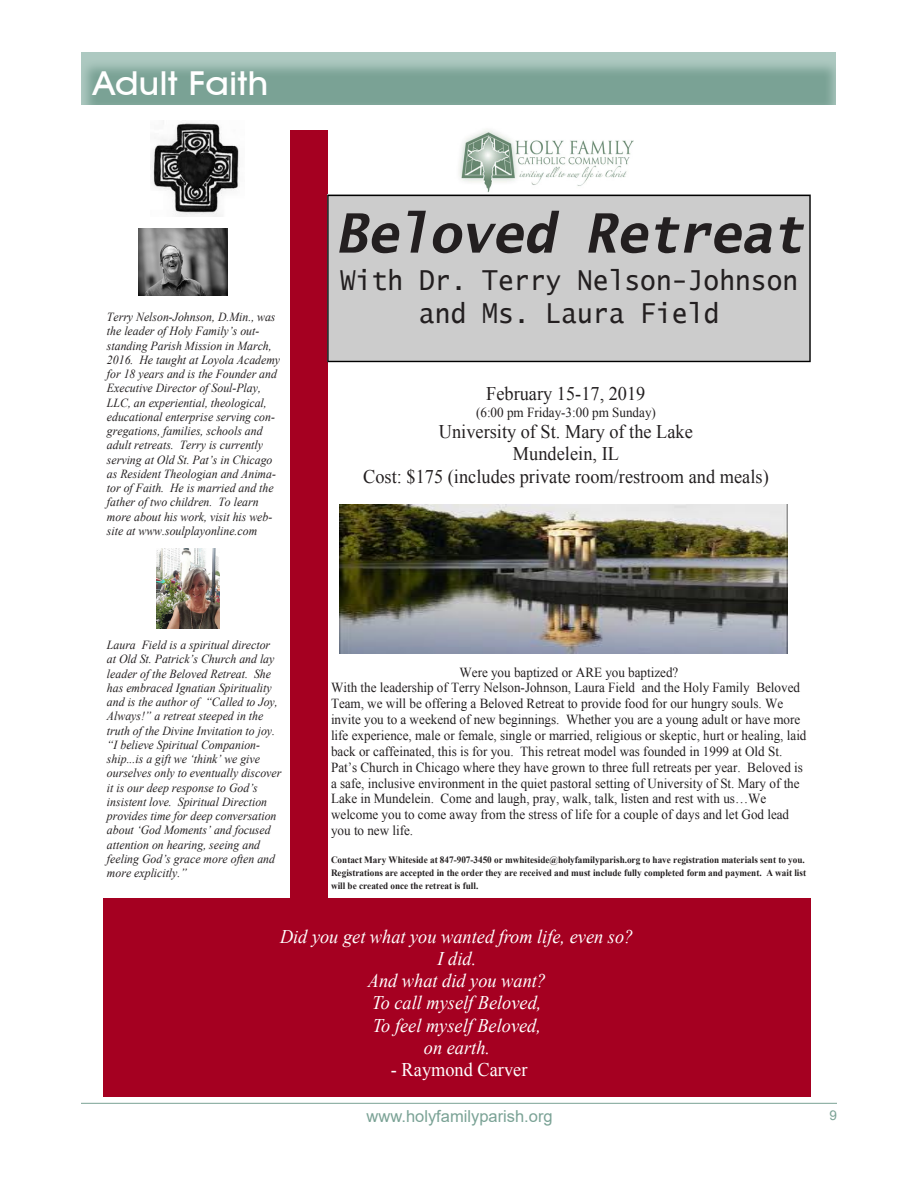
<style>
.page{position:relative;width:918px;height:1188px;background:#fff}
.page>*{position:absolute;margin:0;border:0;box-sizing:border-box;transform-origin:0 0}
.t1{font:italic 700 54.3px "Lucida Sans Typewriter";color:#231f20;scale:.95 1}
.t2{font:500 33px "Avant Garde IT Cby BT";letter-spacing:.01em;color:#fff;scale:1.1 1}
.t3{font:27.6px/32.4px "Lucida Sans Typewriter";color:#231f20;text-align:center;scale:.95 1}
.t4{font:italic 19.2px/22.2px "Times New Roman";color:#fff;text-align:center;scale:.95 1}
.t5{font:19.2px/22.2px "Times New Roman";color:#231f20;text-align:center;scale:.95 1}
.t6{font:19.2px "Times New Roman";color:#fff;scale:.95 1}
.t7{font:16.5px "Arial";color:#7aa295}
.t8{font:13.8px/15.9px "Times New Roman";color:#231f20;scale:.95 1}
.t9{font:13.5px "Arial";color:#7aa295}
.t10{font:italic 12.45px/14.2px "Times New Roman";color:#231f20;scale:.95 1}
.t11{font:700 9.75px/12.8px "Times New Roman";color:#231f20;scale:.95 1}
</style>
<div class="page">
<hr style="left:81px;top:1103px;width:756px;height:1px;background:#7aa295">
<div style="left:66px;top:39px;width:771px;height:67px;background:#fff;opacity:.96"></div>
<div style="left:103px;top:898px;width:708px;height:199px;background:#a50021"></div>
<div style="left:290px;top:130px;width:38px;height:768px;background:#a50021"></div>
<div style="left:327px;top:195px;width:484px;height:167px;background:#ccc"></div>
<img style="left:459px;top:130px;width:175px;height:62px">
<img style="left:139px;top:228px;width:88px;height:68px">
<img style="left:152px;top:122px;width:88px;height:95px">
<img style="left:339px;top:505px;width:448px;height:149px">
<img style="left:156px;top:548px;width:63px;height:81px">
<h2 class="t2" style="left:93px;top:63px;width:161px">Adult Faith</h2>
<p class="t10" style="left:107px;top:309px;width:184px">Terry Nelson-Johnson, D.Min., was the leader of Holy Family’s out&shy;standing Parish Mission in March, 2016. He taught at Loyola Academy for 18 years and is the Founder and Executive Director of Soul-Play, LLC, an experiential, theological, educational enterprise serving con&shy;gregations, families, schools and adult retreats. Terry is currently serving at Old St. Pat’s in Chicago as Resident Theologian and Anima&shy;tor of Faith. He is married and the father of two children. To learn more about his work, visit his web&shy;site at www.soulplayonline.com</p>
<p class="t10" style="left:107px;top:637px;width:185px">Laura Field is a spiritual director at Old St. Patrick’s Church and lay leader of the Beloved Retreat. She has embraced Ignatian Spirituality and is the author of “Called to Joy, Always!” a retreat steeped in the truth of the Divine Invitation to joy. “I believe Spiritual Companion&shy;ship...is a gift we ‘think’ we give ourselves only to eventually discover it is our deep response to God’s insistent love. Spiritual Direction provides time for deep conversation about ‘God Moments’ and focused attention on hearing, seeing and feeling God’s grace more often and more explicitly.”</p>
<h1 class="t1" style="left:336px;top:202px;width:493px">Beloved Retreat</h1>
<h3 class="t3" style="left:340px;top:264px;width:484px">With Dr. Terry Nelson-Johnson and Ms. Laura Field</h3>
<h3 class="t5" style="left:486px;top:382px;width:169px">February 15-17, 2019</h3>
<p class="t8" style="left:476px;top:404px;width:191px">(6:00 pm Friday-3:00 pm Sunday)</p>
<h3 class="t5" style="left:363px;top:420px;width:428px">University of St. Mary of the Lake<br>Mundelein, IL<br>Cost: $175 (includes private room/restroom and meals)</h3>
<p class="t8" style="left:331px;top:664px;width:502px;text-indent:128px">Were you baptized or ARE you baptized?<br>With the leadership of Terry Nelson-Johnson, Laura Field and the Holy Family Beloved Team, we will be offering a Beloved Retreat to provide food for our hungry souls. We invite you to a weekend of new beginnings. Whether you are a young adult or have more life experience, male or female, single or married, religious or skeptic, hurt or healing, laid back or caffeinated, this is for you. This retreat model was founded in 1999 at Old St.<br>Pat’s Church in Chicago where they have grown to three full retreats per year. Beloved is a safe, inclusive environment in the quiet pastoral setting of University of St. Mary of the Lake in Mundelein. Come and laugh, pray, walk, talk, listen and rest with us…We welcome you to come away from the stress of life for a couple of days and let God lead you to new life.</p>
<p class="t11" style="left:331px;top:853px;width:502px">Contact Mary Whiteside at 847-907-3450 or mwhiteside@holyfamilyparish.org to have registration materials sent to you.<br>Registrations are accepted in the order they are received and must include fully completed form and payment. A wait list will be created once the retreat is full.</p>
<h3 class="t4" style="left:280px;top:925px;width:373px">Did you get what you wanted from life, even so?<br>I did.<br>And what did you want?<br>To call myself Beloved,<br>To feel myself Beloved,<br>on earth.</h3>
<h3 class="t6" style="left:391px;top:1056px;width:145px">- Raymond Carver</h3>
<h3 class="t7" style="left:367px;top:1105px;width:188px">www.holyfamilyparish.org</h3>
<p class="t9" style="left:829px;top:1106px;width:9px">9</p>
</div>
